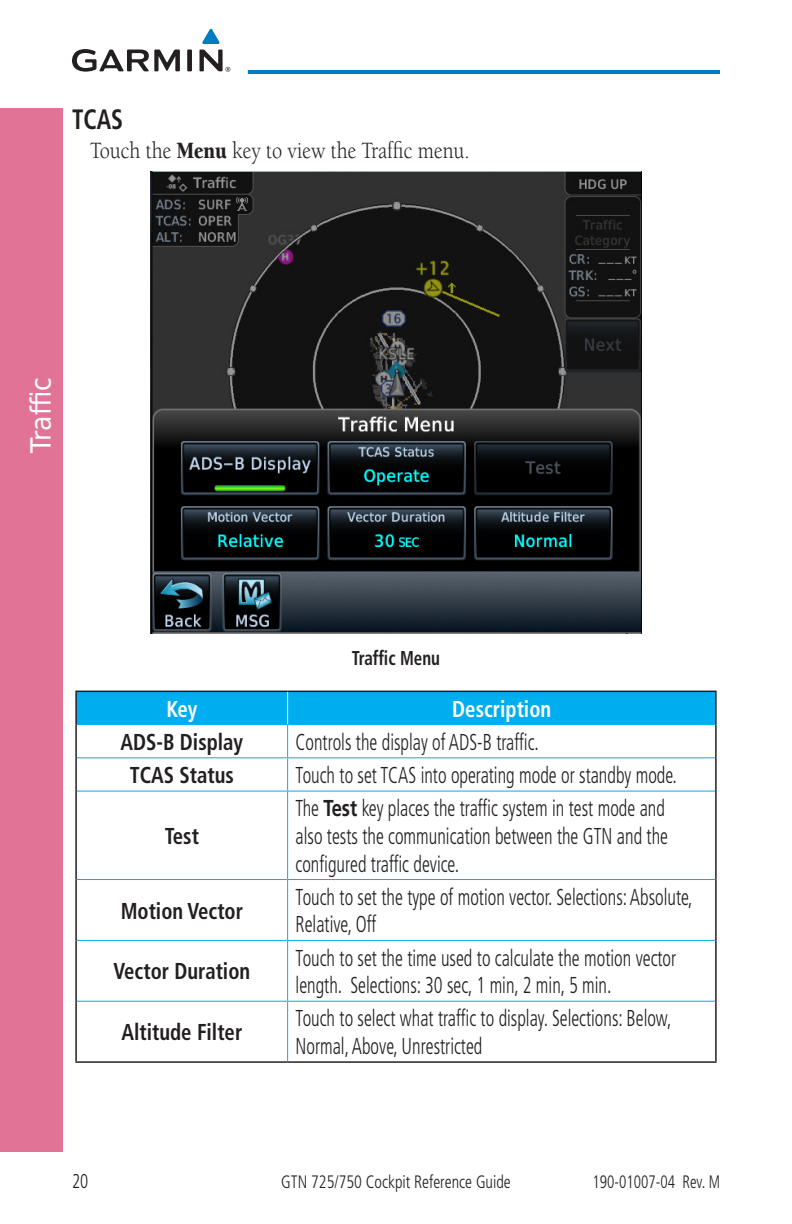
<style>
.page{position:relative;width:792px;height:1224px;background:#fff}
.page>*{position:absolute;margin:0;border:0;box-sizing:border-box;transform-origin:0 0}
.t1{font:28px "DejaVu Sans Condensed";color:#fff}
.Heading_2{font:700 condensed 28px "Frutiger";color:#231f20;scale:.85 1}
.t2{font:24px "Berkeley";color:#231f20;scale:.85 1}
.Table_Entry_Left{font:300 condensed 23px/27.6px "Frutiger";color:#231f20;scale:.8 1}
.Table_Entry_Centered{font:700 condensed 23px "Frutiger";color:#231f20;scale:.9 1}
.Table_Header{font:700 condensed 23px "Frutiger";color:#fff;scale:.9 1}
.Graphic{font:700 condensed 20px "Frutiger";color:#231f20;scale:.85 1}
.t3{font:300 condensed 20px "Frutiger";color:#231f20;scale:.85 1}
.t4{font:300 condensed 18px "Frutiger";color:#231f20;scale:.9 1}
.t5{font:300 condensed 18px "Frutiger";color:#231f20;scale:.85 1}
.s1{font-weight:900}
.s2{font-weight:700;font-stretch:normal}
</style>
<div class="page">
<hr style="left:248px;top:70px;width:472px;height:4px;background:#007cc2">
<svg style="left:72px;top:29px;width:158px;height:43px"></svg>
<div style="left:0;top:108px;width:63px;height:1044px;background:#e17397"></div>
<img style="left:151px;top:172px;width:490px;height:462px">
<div style="left:77px;top:692px;width:638px;height:32px;background:#00aeef"></div>
<hr style="left:75px;top:691px;width:213px;height:1px;background:#231f20">
<hr style="left:75px;top:692px;width:2px;height:33px;background:#231f20">
<hr style="left:288px;top:691px;width:429px;height:1px;background:#231f20">
<hr style="left:715px;top:692px;width:2px;height:33px;background:#231f20">
<hr style="left:287px;top:692px;width:1px;height:32px;background:#fff">
<hr style="left:77px;top:724px;width:211px;height:1px;background:#00aeef">
<hr style="left:288px;top:724px;width:427px;height:1px;background:#00aeef">
<hr style="left:287px;top:725px;width:1px;height:32px;background:#00aeef">
<hr style="left:77px;top:757px;width:211px;height:1px;background:#00aeef">
<hr style="left:288px;top:757px;width:427px;height:1px;background:#00aeef">
<hr style="left:287px;top:758px;width:1px;height:33px;background:#00aeef">
<hr style="left:77px;top:791px;width:211px;height:1px;background:#00aeef">
<hr style="left:288px;top:791px;width:427px;height:1px;background:#00aeef">
<hr style="left:287px;top:792px;width:1px;height:87px;background:#00aeef">
<hr style="left:77px;top:879px;width:211px;height:1px;background:#00aeef">
<hr style="left:288px;top:879px;width:427px;height:1px;background:#00aeef">
<hr style="left:287px;top:880px;width:1px;height:60px;background:#00aeef">
<hr style="left:77px;top:940px;width:211px;height:1px;background:#00aeef">
<hr style="left:288px;top:940px;width:427px;height:1px;background:#00aeef">
<hr style="left:287px;top:941px;width:1px;height:60px;background:#00aeef">
<hr style="left:77px;top:1001px;width:211px;height:1px;background:#00aeef">
<hr style="left:288px;top:1001px;width:427px;height:1px;background:#00aeef">
<hr style="left:287px;top:1002px;width:1px;height:59px;background:#00aeef">
<hr style="left:75px;top:725px;width:2px;height:33px;background:#231f20">
<hr style="left:715px;top:725px;width:2px;height:33px;background:#231f20">
<hr style="left:75px;top:758px;width:2px;height:33px;background:#231f20">
<hr style="left:715px;top:758px;width:2px;height:33px;background:#231f20">
<hr style="left:75px;top:791px;width:2px;height:89px;background:#231f20">
<hr style="left:715px;top:791px;width:2px;height:89px;background:#231f20">
<hr style="left:75px;top:880px;width:2px;height:60px;background:#231f20">
<hr style="left:715px;top:880px;width:2px;height:60px;background:#231f20">
<hr style="left:75px;top:940px;width:2px;height:61px;background:#231f20">
<hr style="left:715px;top:940px;width:2px;height:61px;background:#231f20">
<hr style="left:75px;top:1001px;width:2px;height:60px;background:#231f20">
<hr style="left:715px;top:1001px;width:2px;height:60px;background:#231f20">
<hr style="left:75px;top:1061px;width:213px;height:2px;background:#231f20">
<hr style="left:288px;top:1061px;width:429px;height:2px;background:#231f20">
<p class="Heading_2" style="left:72px;top:103px;width:62px">TCAS</p>
<p class="t2" style="left:90px;top:138px;width:448px">Touch the <span class="s1">Menu</span> key to view the Traffic menu.</p>
<p class="t1" style="left:18px;top:452px;width:77px;rotate:-90deg">Traffic</p>
<p class="Graphic" style="left:352px;top:646px;width:105px">Traffic Menu</p>
<p class="Table_Header" style="left:166px;top:695px;width:36px">Key</p>
<p class="Table_Header" style="left:452px;top:695px;width:111px">Description</p>
<p class="Table_Entry_Centered" style="left:121px;top:728px;width:138px">ADS-B Display</p>
<p class="Table_Entry_Left" style="left:296px;top:728px;width:306px">Controls the display of ADS-B traffic.</p>
<p class="Table_Entry_Centered" style="left:130px;top:761px;width:117px">TCAS Status</p>
<p class="Table_Entry_Left" style="left:296px;top:762px;width:478px">Touch to set TCAS into operating mode or standby mode.</p>
<p class="Table_Entry_Centered" style="left:165px;top:822px;width:40px">Test</p>
<p class="Table_Entry_Left" style="left:296px;top:795px;width:467px">The <span class="s2">Test</span> key places the traffic system in test mode and also tests the communication between the GTN and the configured traffic device.</p>
<p class="Table_Entry_Centered" style="left:121px;top:897px;width:137px">Motion Vector</p>
<p class="Table_Entry_Centered" style="left:114px;top:958px;width:153px">Vector Duration</p>
<p class="Table_Entry_Centered" style="left:121px;top:1019px;width:136px">Altitude Filter</p>
<p class="Table_Entry_Left" style="left:296px;top:883px;width:498px">Touch to set the type of motion vector. Selections: Absolute,<br>Relative, Off</p>
<p class="Table_Entry_Left" style="left:296px;top:944px;width:477px">Touch to set the time used to calculate the motion vector length. Selections: 30 sec, 1 min, 2 min, 5 min.</p>
<p class="Table_Entry_Left" style="left:296px;top:1005px;width:471px">Touch to select what traffic to display. Selections: Below,<br>Normal, Above, Unrestricted</p>
<p class="t3" style="left:72px;top:1170px;width:21px">20</p>
<p class="t4" style="left:281px;top:1172px;width:257px">GTN 725/750 Cockpit Reference Guide</p>
<p class="t5" style="left:593px;top:1172px;width:151px">190-01007-04 Rev. M</p>
</div>
